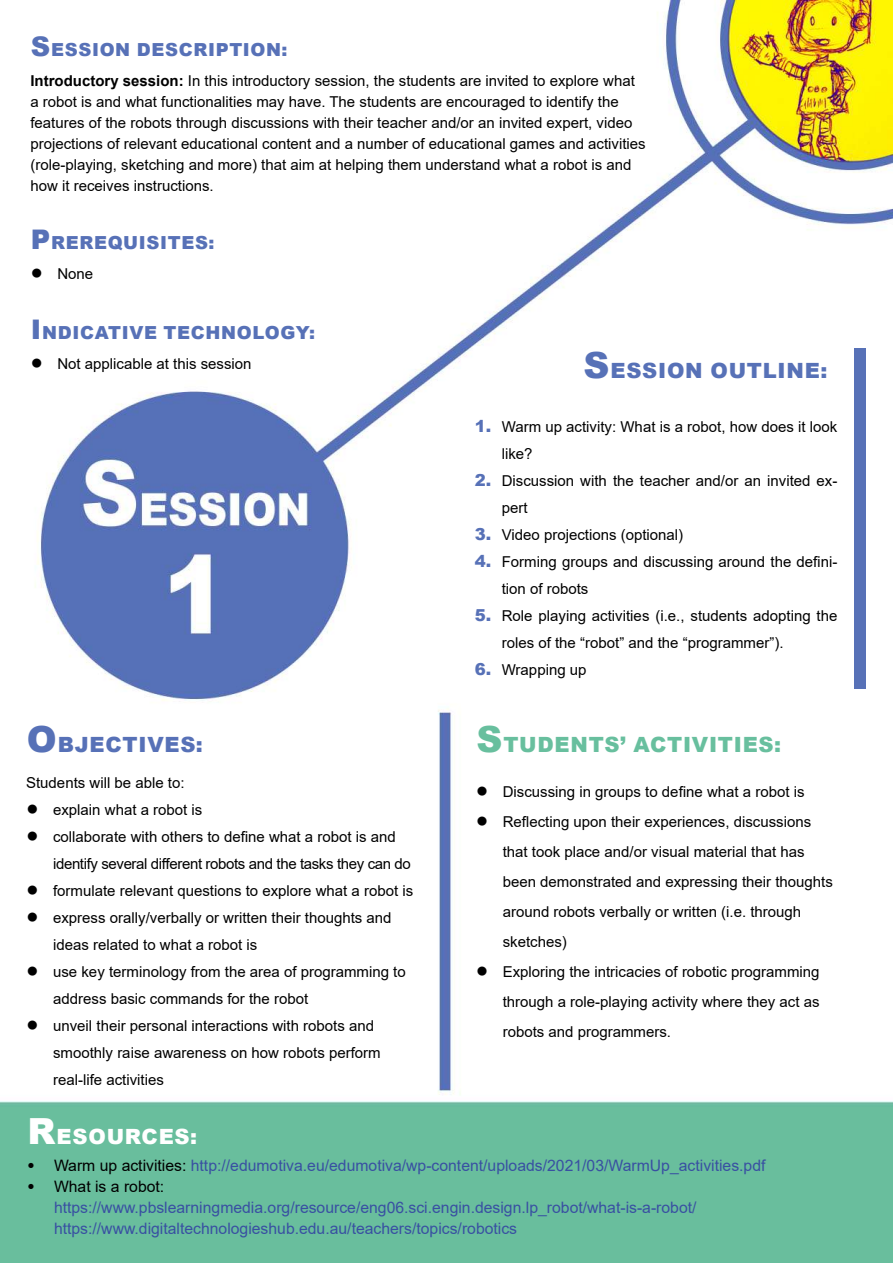
<style>
.page{position:relative;width:893px;height:1263px;background:#fff}
.page>*{position:absolute;margin:0;border:0;box-sizing:border-box;transform-origin:0 0}
.t1{font:900 21px "Arial";letter-spacing:.035em;color:#5771b7}
.t2{font:900 21px "Arial";letter-spacing:.035em;color:#68bf9e}
.t3{font:900 21px "Arial";letter-spacing:.035em;color:#fff}
.t4{font:900 18px "Arial";letter-spacing:.035em;color:#5771b7}
.t5{font:15.75px/21px "Arial";color:#3950a2}
.t6{font:15px/27px "Arial";color:#000}
.t7{font:15px/27px "Arial";letter-spacing:-.025em;color:#000}
.s1{font-size:27px}
.s2{font-weight:700}
.s3{font-weight:900;font-size:21px}
.s4{font-size:36px}
.s5{font-weight:900;font-size:16.5px;color:#5771b7}
.s6{font-weight:900;color:#000}
.s7{color:#000}
</style>
<div class="page">
<img style="left:0;top:0;width:893px;height:1263px">
<div style="left:855px;top:349px;width:11px;height:340px;background:#5771b7"></div>
<p class="t4" style="left:31px;top:36px;width:35px"><span class="s1">S</span>ESS</p>
<p class="t4" style="left:92px;top:36px;width:197px">ION DESCRIPTION:</p>
<p class="t6" style="left:30px;top:70px;width:617px;line-height:21px"><span class="s2">Introductory session:</span> In this introductory session, the students are invited to explore what a robot is and what functionalities may have. The students are encouraged to identify the features of the robots through discussions with their teacher and/or an invited expert, video projections of relevant educational content and a number of educational games and activities (role-playing, sketching and more) that aim at helping them understand what a robot is and how it receives instructions.</p>
<p class="t4" style="left:31px;top:229px;width:185px"><span class="s1">P</span> REREQUISITES:</p>
<p class="t6" style="left:30px;top:260px;width:64px"><span class="s3">●</span> None</p>
<p class="t4" style="left:31px;top:320px;width:206px"><span class="s1">I</span> NDICATIVE TECHNOLO</p>
<p class="t4" style="left:280px;top:320px;width:36px">GY:</p>
<p class="t6" style="left:30px;top:350px;width:223px"><span class="s3">●</span> Not applicable at this session</p>
<h1 class="t1" style="left:27px;top:729px;width:138px"><span class="s4">O</span> BJECTIVES</h1>
<h1 class="t1" style="left:196px;top:729px;width:8px">:</h1>
<p class="t6" style="left:26px;top:769px;width:160px">Students will be able to:</p>
<p class="t6" style="left:26px;top:796px;width:178px"><span class="s3">●</span> explain what a robot is</p>
<p class="t7" style="left:53px;top:823px;width:359px;text-indent:-27px"><span class="s3">●</span> collaborate with others to define what a robot is and identify several different robots and the tasks they can do</p>
<p class="t6" style="left:26px;top:877px;width:389px"><span class="s3">●</span> formulate relevant questions to explore what a robot is</p>
<p class="t6" style="left:53px;top:904px;width:340px;text-indent:-27px"><span class="s3">●</span> express orally/verbally or written their thoughts and ideas related to what a robot is</p>
<p class="t6" style="left:53px;top:958px;width:354px;text-indent:-27px"><span class="s3">●</span> use key terminology from the area of programming to address basic commands for the robot</p>
<p class="t6" style="left:53px;top:1012px;width:329px;text-indent:-27px"><span class="s3">●</span> unveil their personal interactions with robots and smoothly raise awareness on how robots perform real-life activities</p>
<h1 class="t1" style="left:583px;top:355px;width:43px"><span class="s4">S</span>ESS</h1>
<h1 class="t1" style="left:658px;top:355px;width:171px">ION OUTLINE:</h1>
<p class="t6" style="left:502px;top:413px;width:337px;text-indent:-27px"><span class="s5">1.</span> Warm up activity: What is a robot, how does it look like?</p>
<p class="t6" style="left:502px;top:467px;width:337px;text-indent:-27px"><span class="s5">2.</span> Discussion with the teacher and/or an invited ex&shy;pert</p>
<p class="t6" style="left:475px;top:521px;width:210px"><span class="s5">3.</span> Video projections (optional)</p>
<p class="t6" style="left:502px;top:548px;width:337px;text-indent:-27px"><span class="s5">4.</span> Forming groups and discussing around the defini&shy;tion of robots</p>
<p class="t6" style="left:502px;top:602px;width:337px;text-indent:-27px"><span class="s5">5.</span> Role playing activities (i.e., students adopting the roles of the “robot” and the “programmer”).</p>
<p class="t6" style="left:475px;top:656px;width:113px"><span class="s5">6.</span> Wrapping up</p>
<h1 class="t2" style="left:476px;top:730px;width:306px"><span class="s4">S</span>TUDENTS’ ACTIVITIES:</h1>
<p class="t6" style="left:476px;top:778px;width:330px"><span class="s3">●</span> Discussing in groups to define what a robot is</p>
<p class="t6" style="left:503px;top:807px;width:332px;line-height:30px;text-indent:-27px"><span class="s3">●</span> Reflecting upon their experiences, discussions that took place and/or visual material that has been demonstrated and expressing their thoughts around robots verbally or written (i.e. through sketches)</p>
<p class="t6" style="left:503px;top:957px;width:318px;line-height:30px;text-align:justify;text-indent:-27px"><span class="s3">●</span> Exploring the intricacies of robotic programming through a role-playing activity where they act as robots and programmers.</p>
<h1 class="t3" style="left:28px;top:1121px;width:171px"><span class="s4">R</span>ESOURCES:</h1>
<p class="t5" style="left:27px;top:1154px;width:740px"><span class="s6">•</span> <span class="s7">Warm up activities:</span> http://edumotiva.eu/edumotiva/wp-content/uploads/2021/03/WarmUp_activities.pdf</p>
<p class="t5" style="left:54px;top:1175px;width:644px;text-indent:-27px"><span class="s6">•</span> <span class="s7">What is a robot: </span>https://www.pbslearningmedia.org/resource/eng06.sci.engin.design.lp_robot/what-is-a-robot/ https://www.digitaltechnologieshub.edu.au/teachers/topics/robotics</p>
</div>
